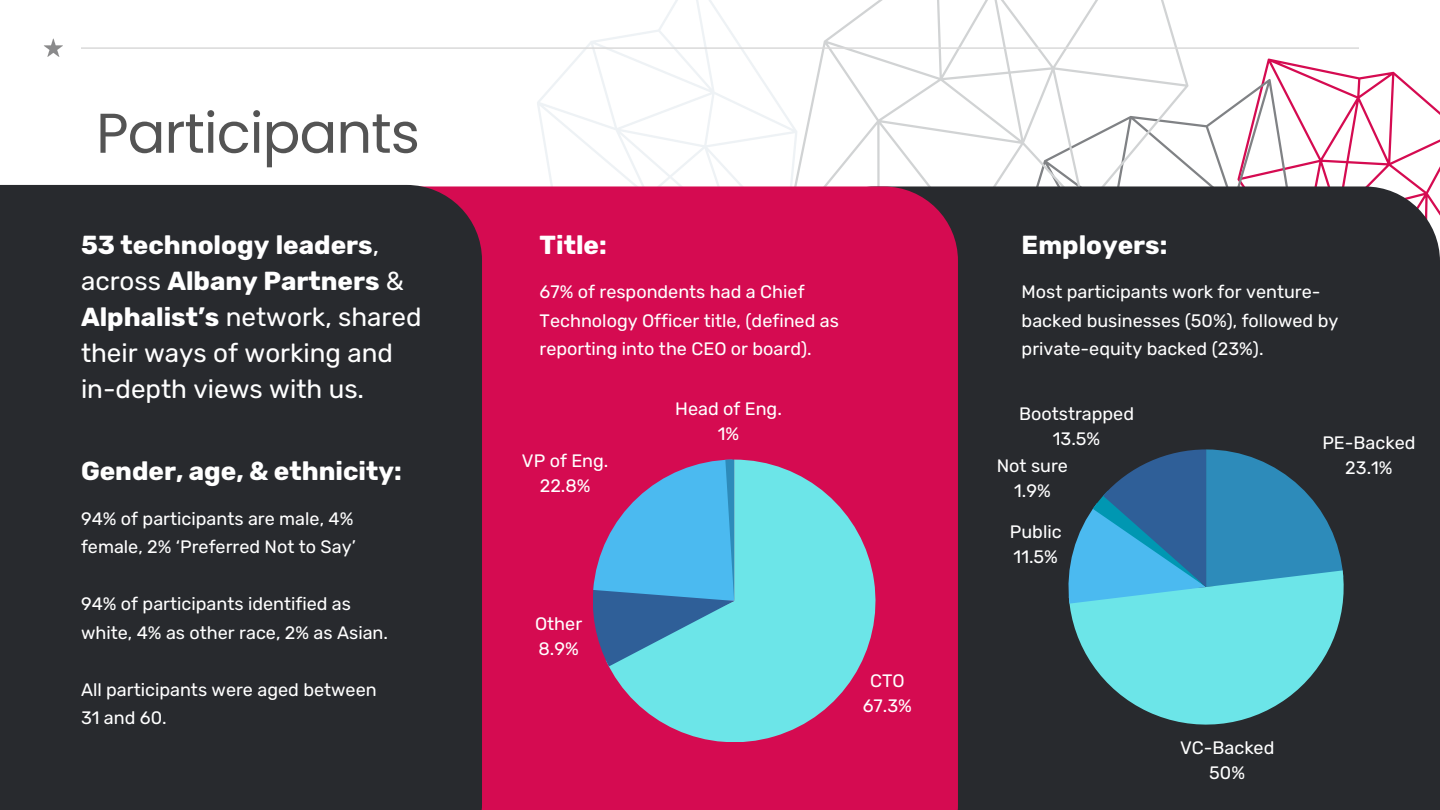
<style>
.page{position:relative;width:1440px;height:810px;background:#fff}
.page>*{position:absolute;margin:0;border:0;box-sizing:border-box;transform-origin:0 0}
.t1{font:56px "Poppins";letter-spacing:-.015em;color:#545454}
.t2{font:26px/36px "Rubik";color:#fff}
.t3{font:700 26px "Rubik";color:#fff}
.t4{font:18px/28.5px "Rubik";color:#fff}
.s1{font-weight:700}
</style>
<div class="page">
<svg style="left:1338px;top:71px;width:102px;height:115px"></svg>
<svg style="left:537px;top:0;width:247px;height:186px"></svg>
<svg style="left:1218px;top:58px;width:120px;height:128px"></svg>
<svg style="left:784px;top:0;width:434px;height:186px"></svg>
<div style="left:958px;top:186px;width:482px;height:624px;background:#282a2e"></div>
<div style="left:482px;top:186px;width:476px;height:624px;background:#d50b51"></div>
<div style="left:0;top:185px;width:482px;height:625px;background:#282a2e"></div>
<hr style="left:81px;top:47px;width:1278px;height:2px;background:#d9d9d9">
<img style="left:44px;top:38px;width:19px;height:19px">
<svg style="left:606px;top:460px;width:269px;height:282px;background:#83b3c5"></svg>
<svg style="left:593px;top:460px;width:141px;height:206px;background:#5e92c4"></svg>
<svg style="left:1069px;top:449px;width:275px;height:276px;background:#4698ae"></svg>
<p class="t1" style="left:96px;top:94px;width:325px">Participants</p>
<p class="t3" style="left:540px;top:230px;width:69px">Title:</p>
<p class="t4" style="left:540px;top:278px;width:301px">67% of respondents had a Chief<br>Technology Officer title, (defined as reporting into the CEO or board).</p>
<p class="t2" style="left:81px;top:227px;width:342px"><span class="s1">53 technology leaders</span>, across <span class="s1">Albany Partners</span> &amp;<br><span class="s1">Alphalist’s</span> network, shared their ways of working and in-depth views with us.</p>
<p class="t3" style="left:1022px;top:230px;width:147px">Employers:</p>
<p class="t4" style="left:1022px;top:278px;width:318px">Most participants work for venture&shy;backed businesses (50%), followed by private-equity backed (23%).</p>
<p class="t4" style="left:675px;top:395px;width:108px">Head of Eng.</p>
<p class="t4" style="left:718px;top:420px;width:23px">1%</p>
<p class="t4" style="left:1019px;top:400px;width:116px">Bootstrapped</p>
<p class="t4" style="left:1053px;top:425px;width:49px">13.5%</p>
<p class="t4" style="left:1322px;top:429px;width:95px">PE-Backed</p>
<p class="t4" style="left:1345px;top:454px;width:49px">23.1%</p>
<p class="t4" style="left:522px;top:446px;width:88px">VP of Eng.</p>
<p class="t4" style="left:540px;top:471px;width:52px">22.8%</p>
<p class="t4" style="left:997px;top:452px;width:73px">Not sure</p>
<p class="t4" style="left:1014px;top:477px;width:38px">1.9%</p>
<p class="t3" style="left:81px;top:456px;width:322px">Gender, age, &amp; ethnicity:</p>
<p class="t4" style="left:81px;top:504px;width:276px">94% of participants are male, 4% female, 2% ‘Preferred Not to Say’</p>
<p class="t4" style="left:81px;top:590px;width:309px">94% of participants identified as white, 4% as other race, 2% as Asian.</p>
<p class="t4" style="left:81px;top:675px;width:297px">All participants were aged between</p>
<p class="t4" style="left:81px;top:704px;width:87px">31 and 60.</p>
<p class="t4" style="left:535px;top:610px;width:49px">Other</p>
<p class="t4" style="left:538px;top:635px;width:42px">8.9%</p>
<p class="t4" style="left:870px;top:667px;width:36px">CTO</p>
<p class="t4" style="left:863px;top:692px;width:51px">67.3%</p>
<p class="t4" style="left:1010px;top:518px;width:53px">Public</p>
<p class="t4" style="left:1014px;top:543px;width:46px">11.5%</p>
<p class="t4" style="left:1180px;top:734px;width:96px">VC-Backed</p>
<p class="t4" style="left:1209px;top:759px;width:37px">50%</p>
</div>
